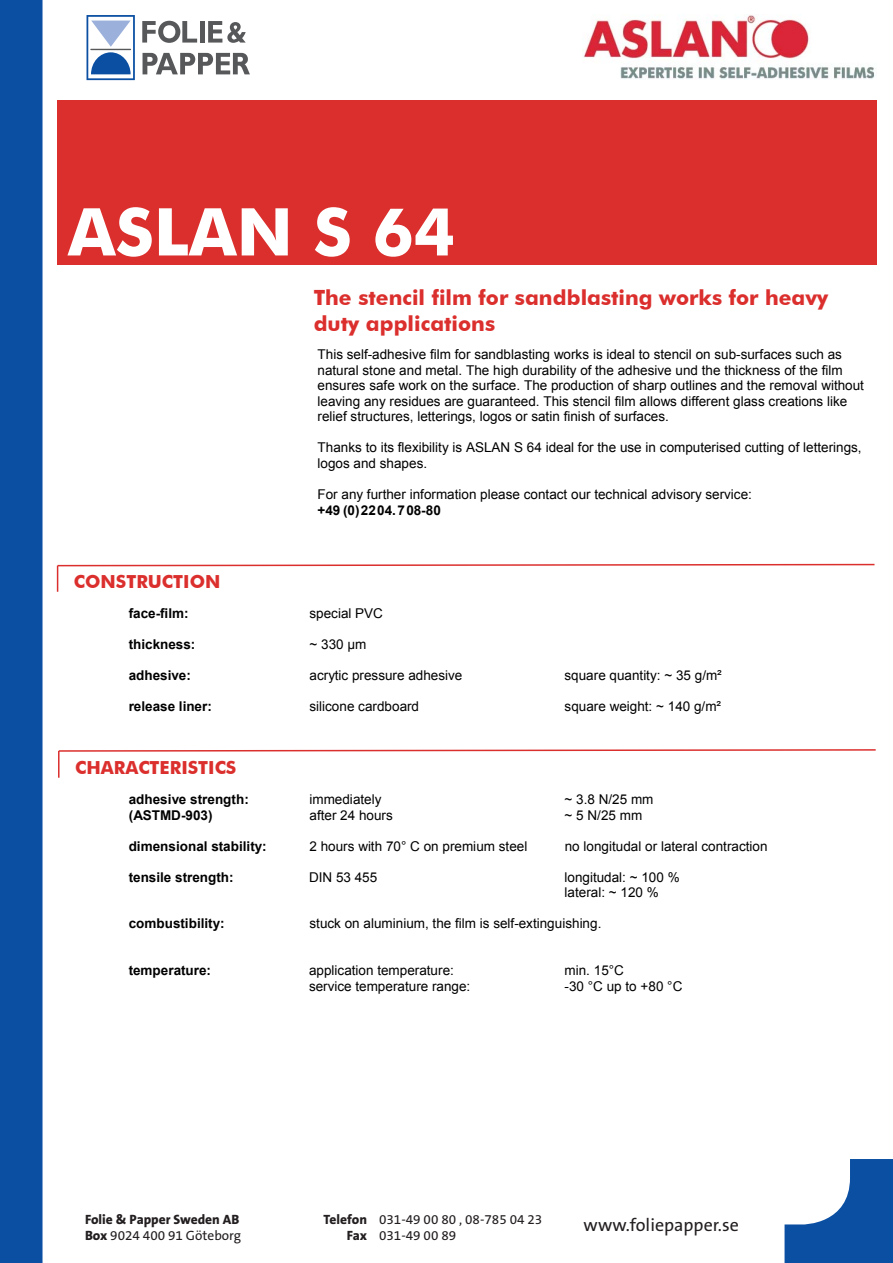
<style>
.page{position:relative;width:893px;height:1263px;background:#fff}
.page>*{position:absolute;margin:0;border:0;box-sizing:border-box;transform-origin:0 0}
.t1{font:700 66px "Futura BT";color:#fff}
.t2{font:700 21px/25px "Futura BT";color:#db2f2d}
.t3{font:700 18px "Futura BT";color:#db2f2d}
.t4{font:18px "The Sans B5 Plain";color:#231f20}
.t5{font:13.5px/15.6px "Arial";color:#000}
.t6{font:700 13.5px "Arial";color:#000}
.t7{font:13.5px "The Sans B5 Plain";color:#231f20}
.t8{font:800 13.5px "The Sans B8";color:#231f20}
.s1{font-weight:700}
.s2{font-family:"The Sans B8";font-weight:800}
</style>
<div class="page">
<svg style="left:86px;top:15px;width:164px;height:66px"></svg>
<div style="left:0;top:0;width:43px;height:1263px;background:#0a4fa2"></div>
<svg style="left:784px;top:1159px;width:109px;height:104px"></svg>
<img style="left:583px;top:15px;width:292px;height:64px">
<div style="left:57px;top:100px;width:819px;height:165px;background:#db2f2d"></div>
<svg style="left:56px;top:563px;width:819px;height:29px"></svg>
<svg style="left:58px;top:749px;width:818px;height:3px"></svg>
<hr style="left:58px;top:751px;width:2px;height:27px;background:#db2f2d">
<p class="t1" style="left:68px;top:192px;width:388px">ASLAN S 64</p>
<p class="t2" style="left:314px;top:285px;width:516px">The stencil film for sandblasting works for heavy duty applications</p>
<p class="t3" style="left:74px;top:571px;width:148px">CONSTRUCTION</p>
<p class="t5" style="left:318px;top:347px;width:548px">This self-adhesive film for sandblasting works is ideal to stencil on sub-surfaces such as natural stone and metal. The high durability of the adhesive und the thickness of the film ensures safe work on the surface. The production of sharp outlines and the removal without leaving any residues are guaranteed. This stencil film allows different glass creations like relief structures, letterings, logos or satin finish of surfaces.</p>
<p class="t5" style="left:318px;top:440px;width:546px">Thanks to its flexibility is ASLAN S 64 ideal for the use in computerised cutting of letterings, logos and shapes.</p>
<p class="t5" style="left:318px;top:486px;width:436px">For any further information please contact our technical advisory service: <span class="s1">+49 (0) 22 04. 7 08-80</span></p>
<p class="t6" style="left:129px;top:604px;width:61px">face-film:</p>
<p class="t5" style="left:310px;top:605px;width:75px">special PVC</p>
<p class="t6" style="left:129px;top:635px;width:68px">thickness:</p>
<p class="t5" style="left:310px;top:637px;width:58px">~ 330 µm</p>
<p class="t6" style="left:129px;top:666px;width:64px">adhesive:</p>
<p class="t5" style="left:310px;top:667px;width:154px">acrytic pressure adhesive</p>
<p class="t5" style="left:565px;top:667px;width:159px">square quantity: ~ 35 g/m²</p>
<p class="t6" style="left:129px;top:697px;width:85px">release liner:</p>
<p class="t5" style="left:310px;top:699px;width:111px">silicone cardboard</p>
<p class="t5" style="left:565px;top:699px;width:158px">square weight: ~ 140 g/m²</p>
<p class="t3" style="left:75px;top:756px;width:163px">CHARACTERISTICS</p>
<p class="t6" style="left:129px;top:790px;width:122px">adhesive strength:</p>
<p class="t5" style="left:310px;top:792px;width:74px">immediately</p>
<p class="t5" style="left:565px;top:792px;width:90px">~ 3.8 N/25 mm</p>
<p class="t6" style="left:129px;top:806px;width:85px">(ASTMD-903)</p>
<p class="t5" style="left:310px;top:807px;width:85px">after 24 hours</p>
<p class="t5" style="left:565px;top:807px;width:79px">~ 5 N/25 mm</p>
<p class="t6" style="left:129px;top:837px;width:140px">dimensional stability:</p>
<p class="t5" style="left:310px;top:838px;width:219px">2 hours with 70° C on premium steel</p>
<p class="t5" style="left:565px;top:838px;width:204px">no longitudal or lateral contraction</p>
<p class="t6" style="left:129px;top:868px;width:106px">tensile strength:</p>
<p class="t5" style="left:309px;top:869px;width:70px">DIN 53 455</p>
<p class="t5" style="left:565px;top:869px;width:117px">longitudal: ~ 100 % lateral: ~ 120 %</p>
<p class="t6" style="left:129px;top:915px;width:97px">combustibility:</p>
<p class="t5" style="left:310px;top:916px;width:293px">stuck on aluminium, the film is self-extinguishing.</p>
<p class="t6" style="left:129px;top:961px;width:84px">temperature:</p>
<p class="t5" style="left:309px;top:962px;width:146px">application temperature:</p>
<p class="t5" style="left:565px;top:962px;width:61px">min. 15°C</p>
<p class="t5" style="left:309px;top:978px;width:163px">service temperature range:</p>
<p class="t5" style="left:565px;top:978px;width:119px">-30 °C up to +80 °C</p>
<p class="t8" style="left:85px;top:1212px;width:156px">Folie &amp; Papper Sweden AB</p>
<p class="t7" style="left:324px;top:1212px;width:220px"><span class="s2">Telefon</span> 031-49 00 80 , 08-785 04 23</p>
<p class="t7" style="left:85px;top:1228px;width:158px"><span class="s2">Box</span> 9024 400 91 Göteborg</p>
<p class="t7" style="left:347px;top:1228px;width:111px"><span class="s2">Fax</span> 031-49 00 89</p>
<p class="t4" style="left:584px;top:1216px;width:157px">www.foliepapper.se</p>
</div>
